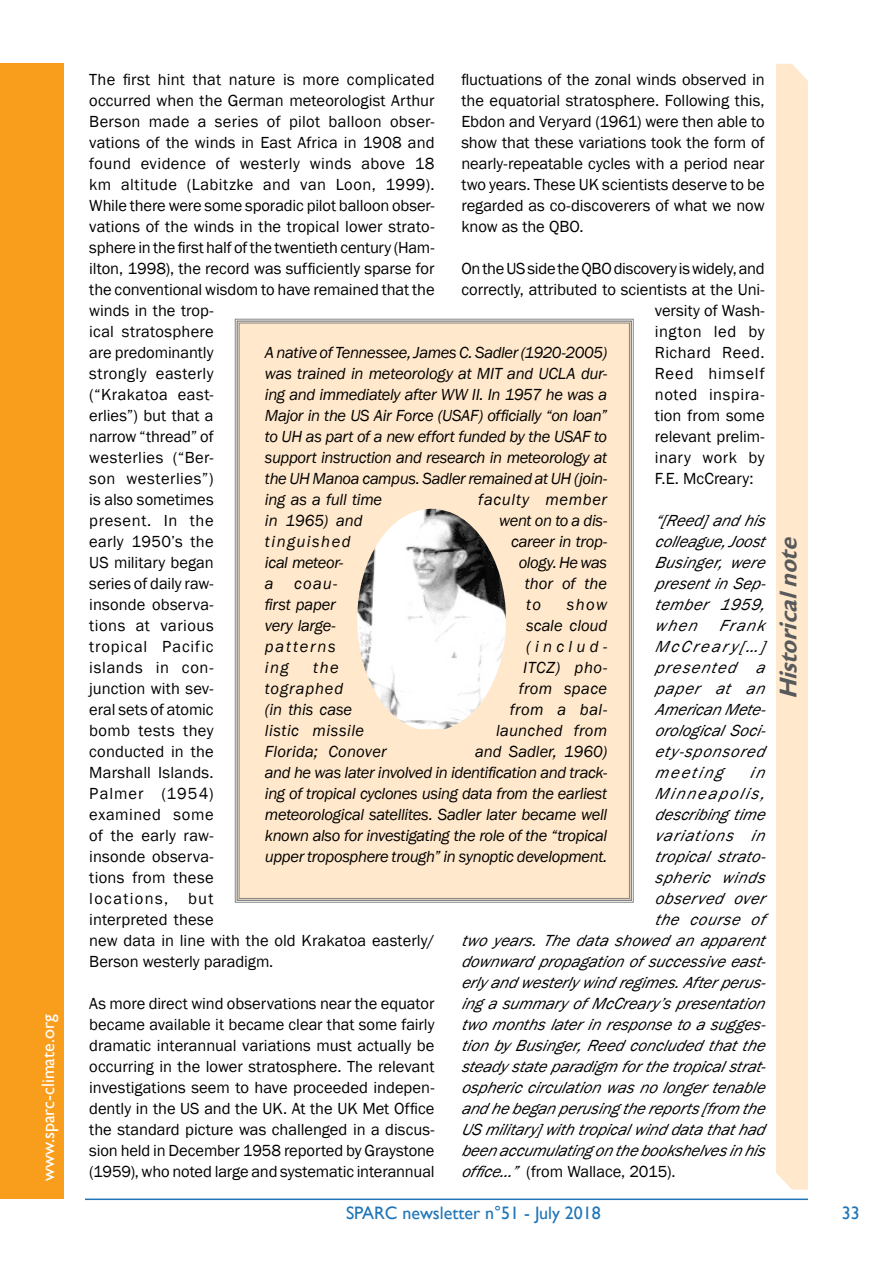
<style>
.page{position:relative;width:893px;height:1263px;background:#fff}
.page>*{position:absolute;margin:0;border:0;box-sizing:border-box;transform-origin:0 0}
.t1{font:italic 700 24.15px "Gill Sans";color:#58595b;scale:.96 1}
.t2{font:18px "Gill Sans";color:#2075b7}
.t3{font:18px "Gill Sans";color:#fff}
.t4{font:16.5px/21px "Franklin Gothic";letter-spacing:.005em;color:#000;text-align:justify}
.t5{font:italic 16.5px/21px "Franklin Gothic";letter-spacing:-.005em;color:#000;text-align:justify}
.t6{font:16.5px "Franklin Gothic";letter-spacing:-.015em;color:#000}
.t7{font:italic 16.5px "Franklin Gothic";letter-spacing:-.025em;color:#000}
.t8{font:16.5px "Franklin Gothic";letter-spacing:.035em;color:#000}
.t9{font:16.5px "Franklin Gothic";letter-spacing:.03em;color:#000}
.t10{font:italic 16.5px "Franklin Gothic";letter-spacing:.04em;color:#000}
.t11{font:italic 16.5px "Franklin Gothic";letter-spacing:-.03em;color:#000}
.t12{font:italic 16.5px "Franklin Gothic";letter-spacing:.025em;color:#000}
.t13{font:italic 16.5px "Franklin Gothic";letter-spacing:.015em;color:#000}
.t14{font:16.5px "Franklin Gothic";letter-spacing:.055em;color:#000}
.t15{font:italic 16.5px "Franklin Gothic";letter-spacing:.085em;color:#000}
.t16{font:italic 16.5px "Franklin Gothic";letter-spacing:.05em;color:#000}
.t17{font:italic 16.5px "Franklin Gothic";letter-spacing:.02em;color:#000}
.t18{font:italic 16.5px "Franklin Gothic";letter-spacing:.105em;color:#000}
.s1{font-style:italic}
</style>
<div class="page">
<div style="left:0;top:64px;width:64px;height:1135px;background:#f99d1c"></div>
<hr style="left:85px;top:1198px;width:723px;height:2px;background:#2075b7">
<div style="left:235px;top:319px;width:399px;height:584px;background:#ffe8cb"></div>
<div style="left:776px;top:64px;width:32px;height:1126px;background:#ffe8cb"></div>
<img style="left:357px;top:509px;width:149px;height:220px">
<p class="t3" style="left:38px;top:1181px;width:168px;rotate:-90deg">www.sparc-climate.org</p>
<p class="t4" style="left:89px;top:69px;width:347px;text-align:left">The first hint that nature is more complicated occurred when the German meteorologist Arthur<br>Berson made a series of pilot balloon obser&shy;vations of the winds in East Africa in 1908 and found evidence of westerly winds above 18 km altitude (Labitzke and van Loon, 1999).<br>While there were some sporadic pilot balloon obser&shy;vations of the winds in the tropical lower strato&shy;sphere in the first half of the twentieth century (Ham&shy;ilton, 1998), the record was sufficiently sparse for the conventional wisdom to have remained that the winds in the trop-<br>ical stratosphere<br>are predominantly<br>strongly easterly<br>(“Krakatoa east-<br>erlies”) but that a<br>narrow “thread” of<br>westerlies (“Ber-<br>son westerlies”)<br>is also sometimes<br>present. In the<br>early 1950’s the<br>US military began<br>series of daily raw-<br>insonde observa-<br>tions at various<br>tropical Pacific<br>islands in con-<br>junction with sev-<br>eral sets of atomic<br>bomb tests they<br>conducted in the<br>Marshall Islands.<br>Palmer (1954)<br>examined some<br>of the early raw-<br>insonde observa-<br>tions from these<br>locations, but<br>interpreted these<br>new data in line with the old Krakatoa easterly/<br>Berson westerly paradigm.</p>
<p class="t4" style="left:89px;top:993px;width:347px">As more direct wind observations near the equator became available it became clear that some fairly dramatic interannual variations must actually be occurring in the lower stratosphere. The relevant investigations seem to have proceeded indepen&shy;dently in the US and the UK. At the UK Met Office the standard picture was challenged in a discus&shy;sion held in December 1958 reported by Graystone (1959), who noted large and systematic interannual</p>
<p class="t4" style="left:461px;top:69px;width:305px">fluctuations of the zonal winds observed in the equatorial stratosphere. Following this, Ebdon and Veryard (1961) were then able to show that these variations took the form of nearly-repeatable cycles with a period near two years. These UK scientists deserve to be regarded as co-discoverers of what we now know as the QBO.</p>
<p class="t6" style="left:461px;top:258px;width:305px">On the US side the QBO discovery is widely, and</p>
<p class="t4" style="left:461px;top:279px;width:305px">correctly, attributed to scientists at the Uni-</p>
<p class="t4" style="left:655px;top:300px;width:111px">versity of Wash-</p>
<p class="t8" style="left:655px;top:321px;width:111px">ington led by</p>
<p class="t9" style="left:655px;top:342px;width:111px">Richard Reed.</p>
<p class="t14" style="left:655px;top:363px;width:111px">Reed himself</p>
<p class="t8" style="left:655px;top:384px;width:111px">noted inspira-</p>
<p class="t4" style="left:655px;top:405px;width:111px">tion from some</p>
<p class="t4" style="left:655px;top:426px;width:111px">relevant prelim-</p>
<p class="t9" style="left:655px;top:447px;width:111px">inary work by</p>
<p class="t4" style="left:655px;top:468px;width:100px">F.E. McCreary:</p>
<p class="t5" style="left:655px;top:510px;width:117px">“[Reed]andhis colleague,Joost Businger, were presentinSep&shy;tember 1959, when Frank McCreary[…] presented a paper at an AmericanMete&shy;orologicalSoci&shy;ety-sponsored meeting</p>
<p class="t5" style="left:265px;top:342px;width:344px">A native of Tennessee, James C. Sadler (1920-2005) was trained in meteorology at MIT and UCLA dur&shy;ing and immediately after WW II. In 1957 he was a Major in the US Air Force (USAF) officially “on loan” to UH as part of a new effort funded by the USAF to support instruction and research in meteorology at the UH Manoa campus. Sadler remained at UH (join&shy;ing as a full time</p>
<p class="t10" style="left:478px;top:489px;width:130px">faculty member</p>
<p class="t5" style="left:265px;top:510px;width:99px">in 1965) and</p>
<p class="t11" style="left:499px;top:510px;width:109px">went on to a dis-</p>
<p class="t15" style="left:265px;top:531px;width:87px">tinguished</p>
<p class="t7" style="left:511px;top:531px;width:97px">career in trop-</p>
<p class="t7" style="left:265px;top:552px;width:80px">ical meteor-</p>
<p class="t7" style="left:519px;top:552px;width:90px">ology. He was</p>
<p class="t5" style="left:265px;top:573px;width:74px">a coau-</p>
<p class="t5" style="left:525px;top:573px;width:84px">thor of the</p>
<p class="t5" style="left:265px;top:594px;width:72px">first paper</p>
<p class="t5" style="left:526px;top:594px;width:16px">to</p>
<p class="t5" style="left:567px;top:594px;width:42px">show</p>
<p class="t5" style="left:265px;top:615px;width:72px">very large-</p>
<p class="t5" style="left:526px;top:615px;width:83px">scale cloud</p>
<p class="t18" style="left:265px;top:636px;width:72px">patterns</p>
<p class="t5" style="left:526px;top:636px;width:82px">(includ-</p>
<p class="t5" style="left:265px;top:657px;width:25px">ing</p>
<p class="t5" style="left:313px;top:657px;width:27px">the</p>
<p class="t5" style="left:523px;top:657px;width:86px">ITCZ) pho-</p>
<p class="t16" style="left:265px;top:678px;width:80px">tographed</p>
<p class="t17" style="left:519px;top:678px;width:90px">from space</p>
<p class="t5" style="left:265px;top:699px;width:89px">(in this case</p>
<p class="t5" style="left:510px;top:699px;width:99px">from a bal-</p>
<p class="t12" style="left:265px;top:720px;width:101px">listic missile</p>
<p class="t13" style="left:496px;top:720px;width:112px">launched from</p>
<p class="t5" style="left:265px;top:741px;width:123px">Florida; Conover</p>
<p class="t5" style="left:265px;top:741px;width:344px;text-indent:210px">and Sadler, 1960) and he was later involved in identification and track&shy;ing of tropical cyclones using data from the earliest meteorological satellites. Sadler later became well known also for investigating the role of the “tropical upper troposphere trough” in synoptic development.</p>
<p class="t5" style="left:750px;top:762px;width:22px">in</p>
<p class="t5" style="left:655px;top:783px;width:117px">Minneapolis,</p>
<p class="t5" style="left:655px;top:804px;width:117px">describingtime</p>
<p class="t5" style="left:655px;top:825px;width:117px">variations in</p>
<p class="t5" style="left:655px;top:846px;width:117px">tropical strato-</p>
<p class="t5" style="left:655px;top:867px;width:117px">spheric winds</p>
<p class="t5" style="left:655px;top:888px;width:117px">observed over</p>
<p class="t5" style="left:655px;top:909px;width:112px">the course of</p>
<p class="t5" style="left:461px;top:930px;width:311px">twoyears.Thedatashowedanapparent</p>
<p class="t5" style="left:461px;top:951px;width:310px">downwardpropagationof successiveeast-</p>
<p class="t5" style="left:461px;top:972px;width:310px">erly andwesterly windregimes.Afterperus-</p>
<p class="t5" style="left:461px;top:993px;width:310px">ingasummary of McCreary ’spresentation</p>
<p class="t5" style="left:461px;top:1014px;width:310px">twomonthslaterinresponsetoasugges-</p>
<p class="t5" style="left:461px;top:1035px;width:310px">tionby Businger,Reedconcludedthatthe</p>
<p class="t5" style="left:461px;top:1056px;width:310px">steady stateparadigm forthetropicalstrat-</p>
<p class="t5" style="left:461px;top:1077px;width:310px">osphericcirculationwasnolongertenable</p>
<p class="t5" style="left:461px;top:1098px;width:310px">andhebeganperusingthereports[from the</p>
<p class="t5" style="left:461px;top:1119px;width:310px">USmilitary]withtropicalwinddatathathad</p>
<p class="t5" style="left:461px;top:1140px;width:310px">beenaccumulatingonthebookshelvesinhis</p>
<p class="t4" style="left:461px;top:1161px;width:216px"><span class="s1">office...”</span> (from Wallace, 2015).</p>
<h1 class="t1" style="left:774px;top:699px;width:178px;rotate:-90deg">Historicalnote</h1>
<p class="t2" style="left:346px;top:1202px;width:256px">SPARC newsletter n°51 - July 2018</p>
<p class="t2" style="left:842px;top:1202px;width:19px">33</p>
</div>
